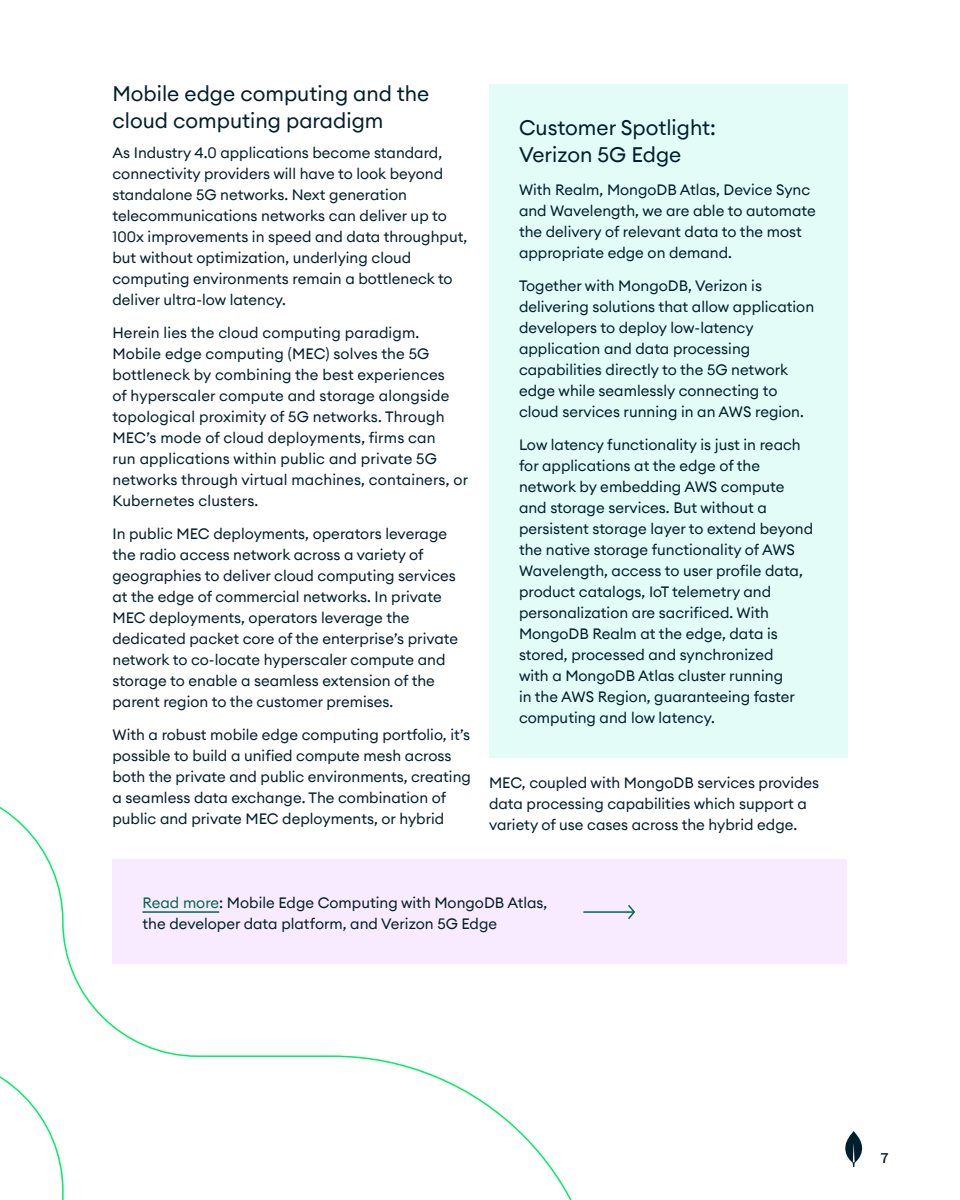
<style>
.page{position:relative;width:960px;height:1200px;background:#fff}
.page>*{position:absolute;margin:0;border:0;box-sizing:border-box;transform-origin:0 0}
.t1{font:21px/27px "Euclid Circular A";color:#001e2b}
.t2{font:15px/21px "Euclid Circular A";color:#001e2b}
.t3{font:600 15px "Source Code Pro";color:#001e2b}
.s1{color:#00684a}
</style>
<div class="page">
<svg style="left:0;top:806px;width:583px;height:394px"></svg>
<svg style="left:845px;top:1131px;width:18px;height:36px"></svg>
<div style="left:489px;top:84px;width:359px;height:674px;background:#e3fcf7"></div>
<div style="left:112px;top:860px;width:736px;height:104px;background:#f9ebff"></div>
<hr style="left:142px;top:911px;width:77px;height:2px;background:#00684a">
<svg style="left:628px;top:905px;width:7px;height:14px"></svg>
<hr style="left:584px;top:911px;width:49px;height:2px;background:#00684a">
<h1 class="t1" style="left:112px;top:80px;width:318px">Mobile edge computing and the cloud computing paradigm</h1>
<p class="t2" style="left:112px;top:142px;width:356px">As Industry 4.0 applications become standard, connectivity providers will have to look beyond standalone 5G networks. Next generation telecommunications networks can deliver up to 100x improvements in speed and data throughput, but without optimization, underlying cloud computing environments remain a bottleneck to deliver ultra-low latency.</p>
<p class="t2" style="left:113px;top:322px;width:357px">Herein lies the cloud computing paradigm.<br>Mobile edge computing (MEC) solves the 5G bottleneck by combining the best experiences<br>of hyperscaler compute and storage alongside topological proximity of 5G networks. Through MEC’s mode of cloud deployments, firms can<br>run applications within public and private 5G networks through virtual machines, containers, or Kubernetes clusters.</p>
<p class="t2" style="left:113px;top:523px;width:347px">In public MEC deployments, operators leverage the radio access network across a variety of geographies to deliver cloud computing services at the edge of commercial networks. In private MEC deployments, operators leverage the dedicated packet core of the enterprise’s private network to co-locate hyperscaler compute and storage to enable a seamless extension of the parent region to the customer premises.</p>
<p class="t2" style="left:113px;top:724px;width:360px">With a robust mobile edge computing portfolio, it’s possible to build a unified compute mesh across both the private and public environments, creating a seamless data exchange. The combination of public and private MEC deployments, or hybrid</p>
<h1 class="t1" style="left:519px;top:114px;width:199px">Customer Spotlight:<br>Verizon 5G Edge</h1>
<p class="t2" style="left:519px;top:179px;width:298px">With Realm, MongoDB Atlas, Device Sync and Wavelength, we are able to automate the delivery of relevant data to the most appropriate edge on demand.</p>
<p class="t2" style="left:519px;top:275px;width:297px">Together with MongoDB, Verizon is delivering solutions that allow application developers to deploy low-latency application and data processing capabilities directly to the 5G network edge while seamlessly connecting to cloud services running in an AWS region.</p>
<p class="t2" style="left:519px;top:434px;width:296px">Low latency functionality is just in reach for applications at the edge of the network by embedding AWS compute and storage services. But without a persistent storage layer to extend beyond the native storage functionality of AWS Wavelength, access to user profile data, product catalogs, IoT telemetry and personalization are sacrificed. With MongoDB Realm at the edge, data is stored, processed and synchronized<br>with a MongoDB Atlas cluster running<br>in the AWS Region, guaranteeing faster computing and low latency.</p>
<p class="t2" style="left:489px;top:772px;width:332px">MEC, coupled with MongoDB services provides data processing capabilities which support a variety of use cases across the hybrid edge.</p>
<p class="t2" style="left:142px;top:892px;width:406px"><span class="s1">Read more</span>: Mobile Edge Computing with MongoDB Atlas, the developer data platform, and Verizon 5G Edge</p>
<p class="t3" style="left:880px;top:1147px;width:10px">7</p>
</div>
